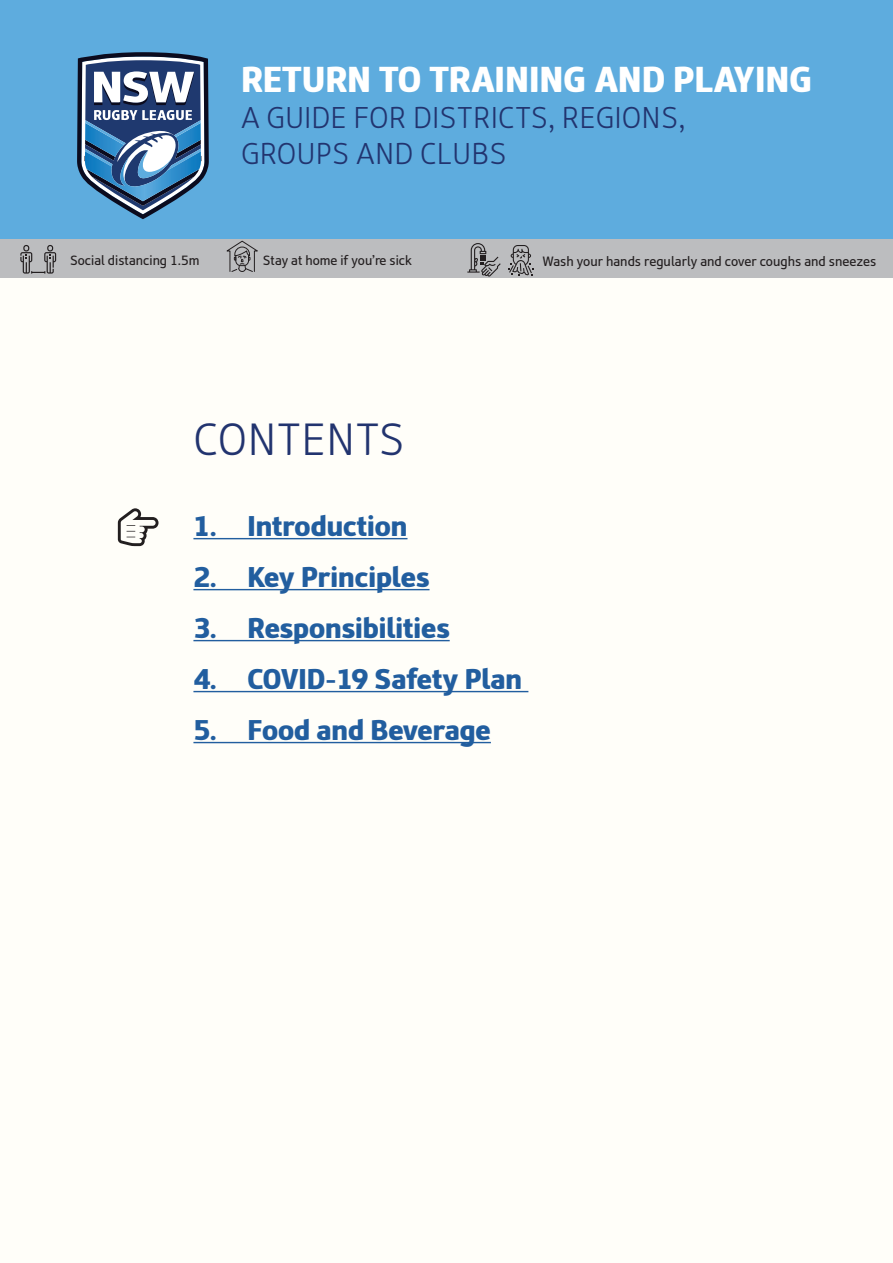
<style>
.page{position:relative;width:893px;height:1263px;background:#fff}
.page>*{position:absolute;margin:0;border:0;box-sizing:border-box;transform-origin:0 0}
.t1{font:300 45px "RL Font";color:#22346f}
.t2{font:900 36px "RL Font";color:#fff}
.t3{font:300 30px/36px "RL Font";color:#22346f}
.t4{font:900 28.5px "RL Font";color:#225e9f}
.t5{font:13.5px "RL Font";color:#231f20}
.t6{font:13.35px "RL Font";color:#231f20}
</style>
<div class="page">
<div style="left:0;top:0;width:893px;height:259px;background:#5eacde"></div>
<svg style="left:77px;top:52px;width:132px;height:167px"></svg>
<div style="left:0;top:240px;width:893px;height:38px;background:#bcbdbf"></div>
<svg style="left:20px;top:245px;width:36px;height:29px"></svg>
<svg style="left:226px;top:240px;width:32px;height:32px"></svg>
<svg style="left:467px;top:243px;width:34px;height:34px"></svg>
<svg style="left:508px;top:245px;width:25px;height:31px"></svg>
<div style="left:0;top:278px;width:893px;height:985px;background:#fffef9"></div>
<hr style="left:193px;top:538px;width:214px;height:1px;background:#225e9f">
<hr style="left:193px;top:589px;width:236px;height:1px;background:#225e9f">
<hr style="left:193px;top:640px;width:257px;height:1px;background:#225e9f">
<hr style="left:193px;top:691px;width:335px;height:1px;background:#225e9f">
<hr style="left:193px;top:742px;width:298px;height:1px;background:#225e9f">
<svg style="left:118px;top:508px;width:40px;height:38px"></svg>
<p class="t2" style="left:241px;top:66px;width:572px">RETURN TO TRAINING AND PLAYING</p>
<p class="t3" style="left:241px;top:99px;width:446px">A GUIDE FOR DISTRICTS, REGIONS,<br>GROUPS AND CLUBS</p>
<p class="t6" style="left:70px;top:256px;width:131px">Social distancing 1.5m</p>
<p class="t6" style="left:263px;top:256px;width:151px">Stay at home if you’re sick</p>
<p class="t5" style="left:543px;top:256px;width:335px">Wash your hands regularly and cover coughs and sneezes</p>
<h1 class="t1" style="left:193px;top:413px;width:213px">CONTENTS</h1>
<p class="t4" style="left:193px;top:515px;width:216px">1. Introduction</p>
<p class="t4" style="left:193px;top:566px;width:238px">2. Key Principles</p>
<p class="t4" style="left:193px;top:617px;width:258px">3. Responsibilities</p>
<p class="t4" style="left:193px;top:668px;width:330px">4. COVID-19 Safety Plan</p>
<p class="t4" style="left:193px;top:719px;width:299px">5. Food and Beverage</p>
</div>
